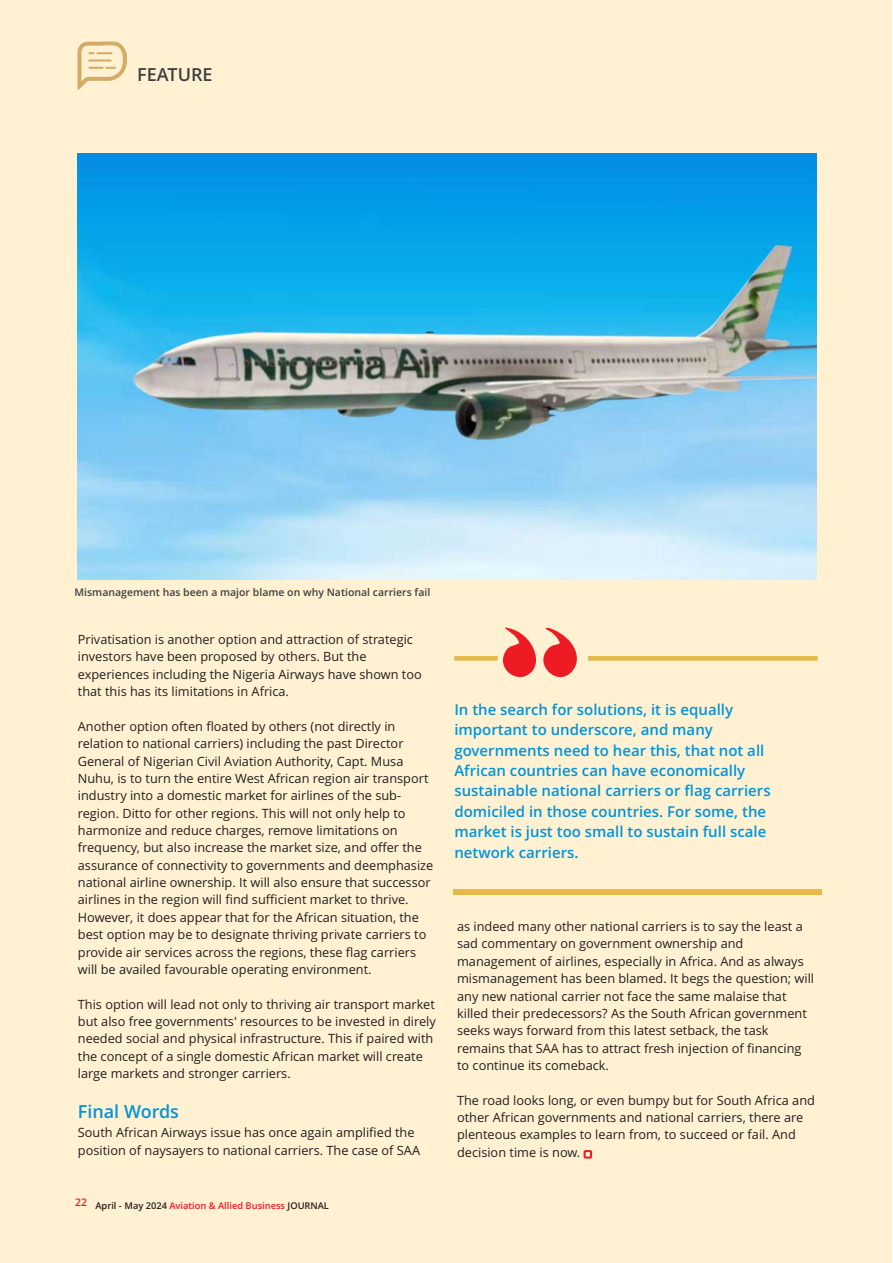
<style>
.page{position:relative;width:893px;height:1263px;background:#fff}
.page>*{position:absolute;margin:0;border:0;box-sizing:border-box;transform-origin:0 0}
.t1{font:600 18px "Open Sans";color:#0095da}
.t2{font:600 18px "Open Sans";color:#404041}
.t3{font:600 15px/20.4px "Open Sans";color:#0095da}
.t4{font:12.75px/17.4px "Open Sans";color:#231f20}
.t5{font:600 10.5px "Open Sans";color:#404041}
.t6{font:600 10.5px "Open Sans";color:#ed1c24}
.t7{font:600 9.3px "Open Sans";color:#ed1c24}
.s1{color:#231f20}
</style>
<div class="page">
<div style="left:0;top:0;width:892px;height:1263px;background:#fff1d2"></div>
<img style="left:77px;top:153px;width:739px;height:426px">
<div style="left:453px;top:890px;width:369px;height:5px;background:#e6b94b"></div>
<svg style="left:454px;top:627px;width:364px;height:51px"></svg>
<svg style="left:77px;top:41px;width:51px;height:49px"></svg>
<div style="left:584px;top:1150px;width:8px;height:8px;border:2px solid #ed1c24"></div>
<h1 class="t2" style="left:137px;top:67px;width:77px">FEATURE</h1>
<p class="t5" style="left:75px;top:588px;width:357px">Mismanagement has been a major blame on why National carriers fail</p>
<p class="t4" style="left:78px;top:632px;width:345px">Privatisation is another option and attraction of strategic investors have been proposed by others. But the experiences including the Nigeria Airways have shown too that this has its limitations in Africa.</p>
<p class="t4" style="left:78px;top:719px;width:357px">Another option often floated by others (not directly in relation to national carriers) including the past Director General of Nigerian Civil Aviation Authority, Capt. Musa Nuhu, is to turn the entire West African region air transport industry into a domestic market for airlines of the sub&shy;region. Ditto for other regions. This will not only help to harmonize and reduce charges, remove limitations on frequency, but also increase the market size, and offer the assurance of connectivity to governments and deemphasize national airline ownership. It will also ensure that successor airlines in the region will find sufficient market to thrive.<br>However, it does appear that for the African situation, the best option may be to designate thriving private carriers to provide air services across the regions, these flag carriers will be availed favourable operating environment.</p>
<p class="t4" style="left:78px;top:996px;width:359px">This option will lead not only to thriving air transport market but also free governments' resources to be invested in direly needed social and physical infrastructure. This if paired with the concept of a single domestic African market will create large markets and stronger carriers.</p>
<h1 class="t1" style="left:78px;top:1105px;width:103px">Final Words</h1>
<p class="t4" style="left:78px;top:1125px;width:344px">South African Airways issue has once again amplified the position of naysayers to national carriers. The case of SAA</p>
<p class="t6" style="left:75px;top:1198px;width:13px">22</p>
<p class="t7" style="left:95px;top:1202px;width:235px"><span class="s1">April - May 2024</span> Aviation &amp; Allied Business <span class="s1">JOURNAL</span></p>
<p class="t3" style="left:454px;top:700px;width:318px">In the search for solutions, it is equally important to underscore, and many governments need to hear this, that not all African countries can have economically sustainable national carriers or flag carriers domiciled in those countries. For some, the market is just too small to sustain full scale network carriers.</p>
<p class="t4" style="left:457px;top:919px;width:359px">as indeed many other national carriers is to say the least a sad commentary on government ownership and management of airlines, especially in Africa. And as always mismanagement has been blamed. It begs the question; will any new national carrier not face the same malaise that killed their predecessors? As the South African government seeks ways forward from this latest setback, the task remains that SAA has to attract fresh injection of financing to continue its comeback.</p>
<p class="t4" style="left:457px;top:1093px;width:359px">The road looks long, or even bumpy but for South Africa and other African governments and national carriers, there are plenteous examples to learn from, to succeed or fail. And decision time is now.</p>
</div>
